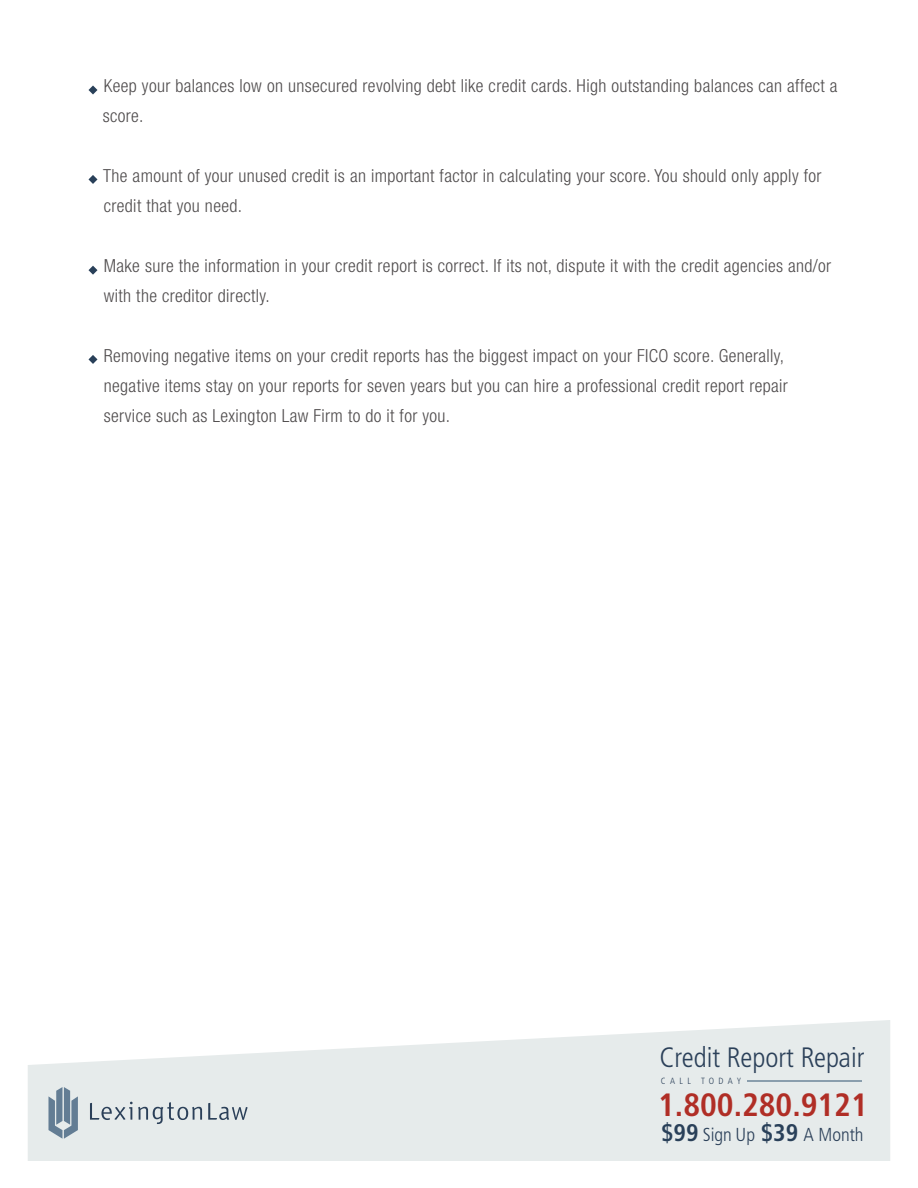
<style>
.page{position:relative;width:918px;height:1188px;background:#fff}
.page>*{position:absolute;margin:0;border:0;box-sizing:border-box;transform-origin:0 0}
.t1{font:700 condensed 32.25px "Frutiger";color:#b02e26}
.t2{font:300 condensed 28.05px "Frutiger";color:#2b4059}
.t3{font:300 condensed 18.75px "Frutiger";color:#2b4059}
.t4{font:300 condensed 18px/30px "Helvetica Neue";letter-spacing:.02em;color:#231f20}
.t5{font:300 condensed 9px "Frutiger";letter-spacing:.48em;color:#2b4059}
.s1{font-weight:700;font-size:24px;color:#294059}
</style>
<div class="page">
<svg style="left:28px;top:1020px;width:862px;height:141px;fill:#e6ebeb"></svg>
<svg style="left:48px;top:1087px;width:30px;height:52px"></svg>
<svg style="left:208px;top:1103px;width:40px;height:17px"></svg>
<svg style="left:90px;top:1102px;width:112px;height:22px"></svg>
<hr style="left:748px;top:1081px;width:114px;height:1px;background:#8a9ead">
<svg style="left:88px;top:86px;width:10px;height:9px"></svg>
<svg style="left:88px;top:175px;width:10px;height:9px"></svg>
<svg style="left:88px;top:266px;width:10px;height:9px"></svg>
<svg style="left:88px;top:355px;width:10px;height:9px"></svg>
<p class="t4" style="left:103px;top:71px;width:736px">Keep your balances low on unsecured revolving debt like credit cards. High outstanding balances can affect a score.</p>
<p class="t4" style="left:103px;top:161px;width:720px">The amount of your unused credit is an important factor in calculating your score. You should only apply for credit that you need.</p>
<p class="t4" style="left:104px;top:251px;width:729px">Make sure the information in your credit report is correct. If its not, dispute it with the credit agencies and/or with the creditor directly.</p>
<p class="t4" style="left:104px;top:341px;width:685px">Removing negative items on your credit reports has the biggest impact on your FICO score. Generally, negative items stay on your reports for seven years but you can hire a professional credit report repair service such as Lexington Law Firm to do it for you.</p>
<h2 class="t2" style="left:659px;top:1042px;width:207px">Credit Report Repair</h2>
<p class="t5" style="left:661px;top:1076px;width:82px">CALL TODAY</p>
<p class="t3" style="left:661px;top:1124px;width:204px"><span class="s1">$99</span> Sign Up <span class="s1">$39</span> A Month</p>
<h1 class="t1" style="left:658px;top:1086px;width:211px">1.800.280.9121</h1>
</div>
